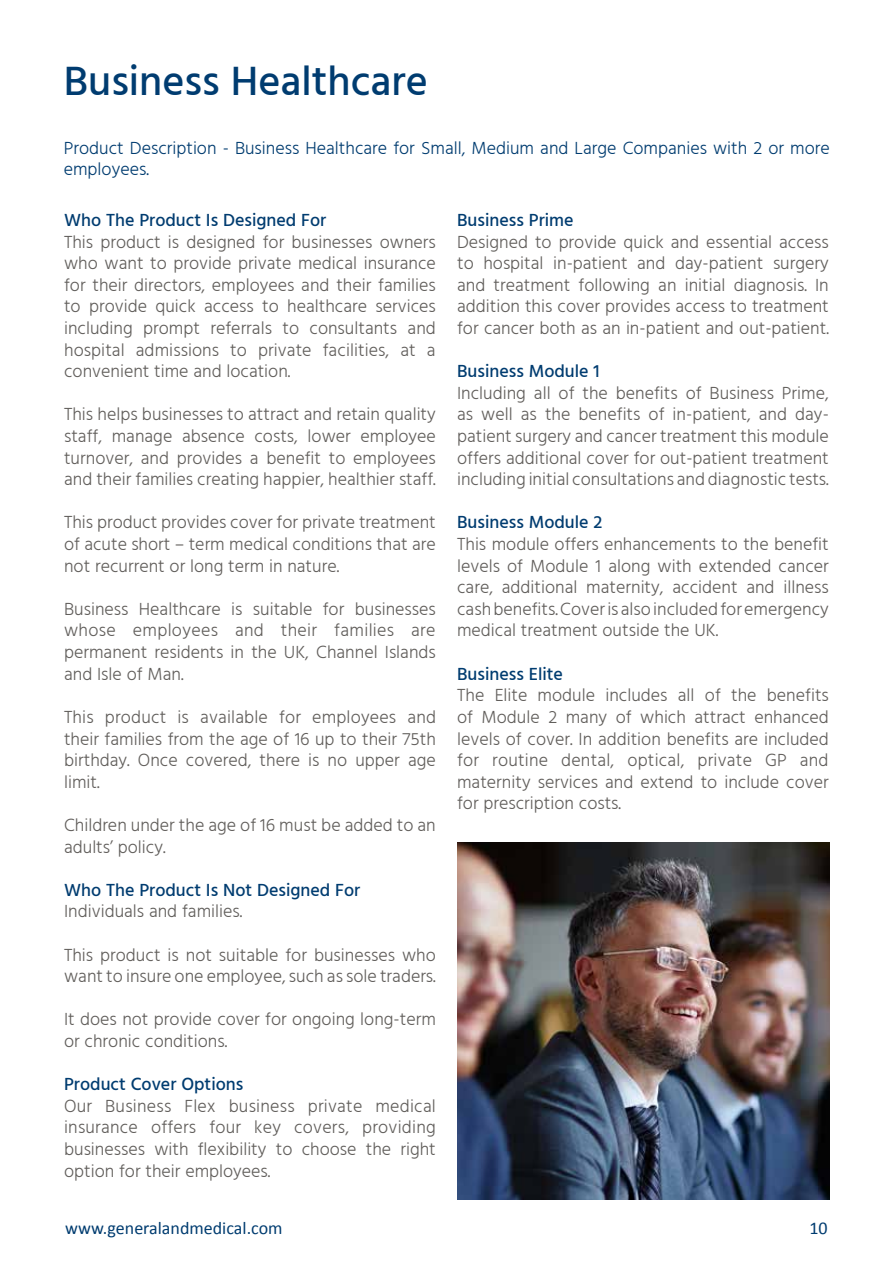
<style>
.page{position:relative;width:893px;height:1263px;background:#fff}
.page>*{position:absolute;margin:0;border:0;box-sizing:border-box;transform-origin:0 0}
.t1{font:500 42px "Hind Madurai";color:#003c70}
.t2{font:300 18px/21.6px "Hind Madurai";color:#615e5b;text-align:justify}
.t3{font:500 18px "Hind Madurai";color:#003c70}
.t4{font:300 18px/21.6px "Hind Madurai";color:#003c70}
.t5{font:18px "Calibri";color:#003c70}
</style>
<div class="page">
<img style="left:457px;top:842px;width:373px;height:357px">
<h1 class="t1" style="left:64px;top:55px;width:365px">Business Healthcare</h1>
<p class="t4" style="left:64px;top:138px;width:767px">Product Description - Business Healthcare for Small, Medium and Large Companies with 2 or more employees.</p>
<p class="t3" style="left:64px;top:209px;width:264px">Who The Product Is Designed For</p>
<p class="t2" style="left:64px;top:232px;width:373px">This product is designed for businesses owners who want to provide private medical insurance for their directors, employees and their families to provide quick access to healthcare services including prompt referrals to consultants and hospital admissions to private facilities, at a convenient time and location.</p>
<p class="t2" style="left:64px;top:405px;width:373px">This helps businesses to attract and retain quality staff, manage absence costs, lower employee turnover, and provides a benefit to employees and their families creating happier, healthier staff.</p>
<p class="t2" style="left:64px;top:513px;width:373px">This product provides cover for private treatment of acute short – term medical conditions that are not recurrent or long term in nature.</p>
<p class="t2" style="left:64px;top:599px;width:373px">Business Healthcare is suitable for businesses whose employees and their families are permanent residents in the UK, Channel Islands and Isle of Man.</p>
<p class="t2" style="left:64px;top:707px;width:373px">This product is available for employees and their families from the age of 16 up to their 75th birthday. Once covered, there is no upper age limit.</p>
<p class="t2" style="left:64px;top:815px;width:373px">Children under the age of 16 must be added to an adults’ policy.</p>
<p class="t3" style="left:64px;top:879px;width:298px">Who The Product Is Not Designed For</p>
<p class="t2" style="left:64px;top:902px;width:180px">Individuals and families.</p>
<p class="t2" style="left:64px;top:945px;width:373px">This product is not suitable for businesses who want to insure one employee, such as sole traders.</p>
<p class="t2" style="left:64px;top:1010px;width:373px">It does not provide cover for ongoing long-term or chronic conditions.</p>
<p class="t3" style="left:64px;top:1073px;width:181px">Product Cover Options</p>
<p class="t2" style="left:64px;top:1096px;width:373px">Our Business Flex business private medical insurance offers four key covers, providing businesses with flexibility to choose the right option for their employees.</p>
<p class="t3" style="left:457px;top:209px;width:118px">Business Prime</p>
<p class="t2" style="left:457px;top:232px;width:373px">Designed to provide quick and essential access to hospital in-patient and day-patient surgery and treatment following an initial diagnosis. In addition this cover provides access to treatment for cancer both as an in-patient and out-patient.</p>
<p class="t3" style="left:457px;top:360px;width:144px">Business Module 1</p>
<p class="t2" style="left:457px;top:383px;width:373px">Including all of the benefits of Business Prime, as well as the benefits of in-patient, and day&shy;patient surgery and cancer treatment this module offers additional cover for out-patient treatment including initial consultations and diagnostic tests.</p>
<p class="t3" style="left:457px;top:511px;width:147px">Business Module 2</p>
<p class="t2" style="left:457px;top:534px;width:373px">This module offers enhancements to the benefit levels of Module 1 along with extended cancer care, additional maternity, accident and illness cash benefits. Cover is also included for emergency medical treatment outside the UK.</p>
<p class="t3" style="left:457px;top:663px;width:107px">Business Elite</p>
<p class="t2" style="left:457px;top:686px;width:373px">The Elite module includes all of the benefits of Module 2 many of which attract enhanced levels of cover. In addition benefits are included for routine dental, optical, private GP and maternity services and extend to include cover for prescription costs.</p>
<p class="t5" style="left:65px;top:1216px;width:219px">www.generalandmedical.com</p>
<p class="t5" style="left:809px;top:1216px;width:20px">10</p>
</div>
